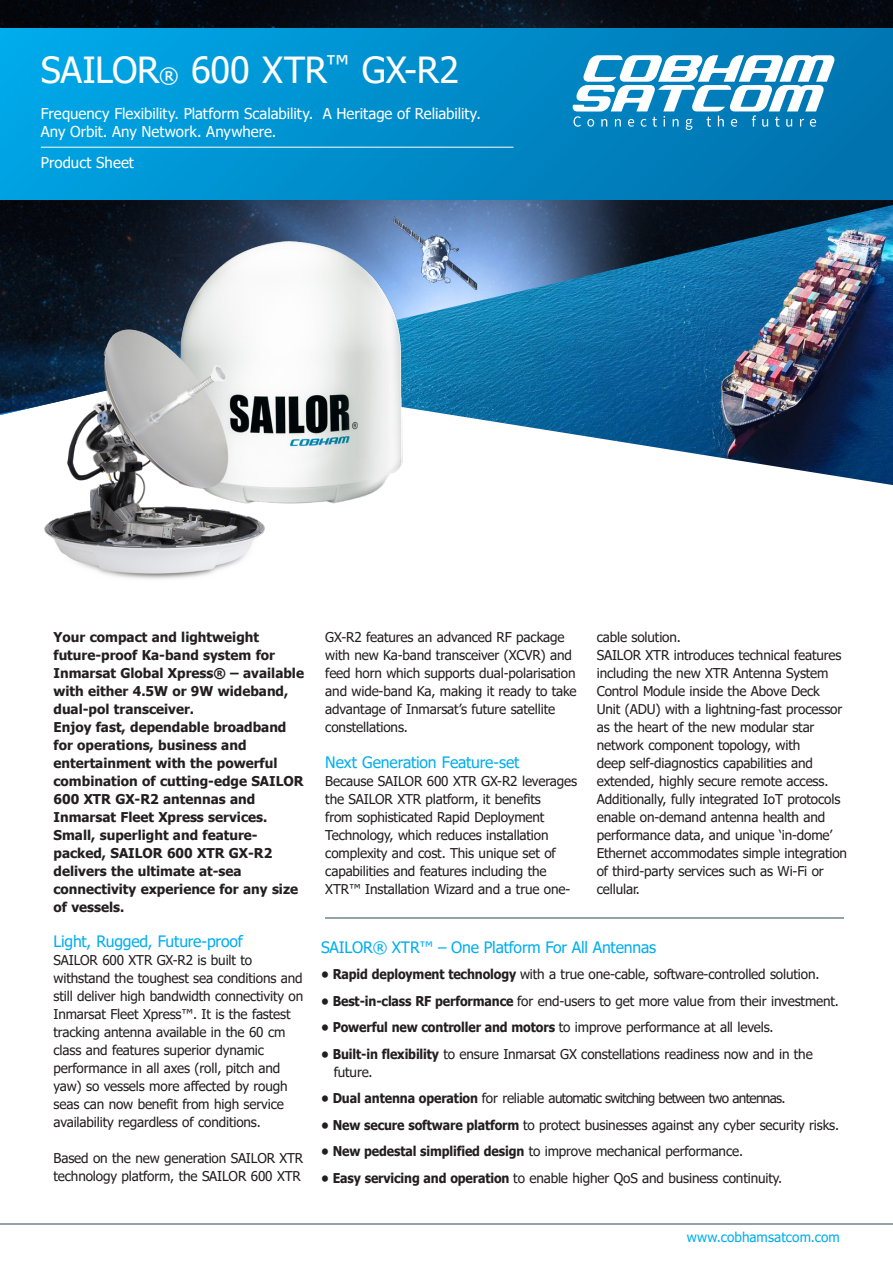
<style>
.page{position:relative;width:893px;height:1263px;background:#fff}
.page>*{position:absolute;margin:0;border:0;box-sizing:border-box;transform-origin:0 0}
.overskrift_produktna{font:36px "Tahoma";letter-spacing:-.005em;color:#fff}
._01_brød{font:15.75px "Tahoma";letter-spacing:-.01em;color:#00aeef}
._04_heder_brød{font:15px/18px "Tahoma";color:#fff}
._01_brød-2{font:13.5px/18px "Tahoma";letter-spacing:-.01em;color:#231f20}
._01_brød-3{font:700 13.5px/18px "Tahoma";color:#231f20}
._01_brød-4{font:13.5px "Tahoma";letter-spacing:-.05em;color:#231f20}
.t1{font:13.5px "Tahoma";letter-spacing:.005em;color:#00aeef}
.s1{font-size:21px}
.s2{font-weight:700}
</style>
<div class="page">
<hr style="left:0;top:1223px;width:893px;height:1px;background:#94a2aa">
<img style="left:0;top:0;width:893px;height:415px">
<img style="left:427px;top:205px;width:466px;height:280px">
<div style="left:0;top:29px;width:893px;height:170px;background:linear-gradient(to right,#00a7e7,#0070ac)"></div>
<hr style="left:41px;top:147px;width:472px;height:1px;background:#fff">
<img style="left:7px;top:168px;width:420px;height:411px">
<hr style="left:325px;top:917px;width:519px;height:2px;background:#94a2aa">
<svg style="left:572px;top:55px;width:269px;height:75px"></svg>
<p class="overskrift_produktna" style="left:41px;top:46px;width:420px">SAILOR<span class="s1">®</span> 600 XTR<sup>™</sup> GX-R2</p>
<p class="_04_heder_brød" style="left:41px;top:105px;width:442px">Frequency Flexibility. Platform Scalability. A Heritage of Reliability.<br>Any Orbit. Any Network. Anywhere.</p>
<p class="_04_heder_brød" style="left:41px;top:154px;width:95px">Product Sheet</p>
<p class="_01_brød-3" style="left:54px;top:628px;width:252px">Your compact and lightweight future-proof Ka-band system for<br>Inmarsat Global Xpress® – available with either 4.5W or 9W wideband, dual-pol transceiver.</p>
<p class="_01_brød-3" style="left:54px;top:718px;width:252px">Enjoy fast, dependable broadband for operations, business and entertainment with the powerful combination of cutting-edge SAILOR<br>600 XTR GX-R2 antennas and<br>Inmarsat Fleet Xpress services.<br>Small, superlight and feature&shy;packed, SAILOR 600 XTR GX-R2 delivers the ultimate at-sea connectivity experience for any size of vessels.</p>
<p class="_01_brød" style="left:54px;top:931px;width:191px">Light, Rugged, Future-proof</p>
<p class="_01_brød-2" style="left:54px;top:952px;width:251px">SAILOR 600 XTR GX-R2 is built to withstand the toughest sea conditions and still deliver high bandwidth connectivity on Inmarsat Fleet Xpress™. It is the fastest tracking antenna available in the 60 cm class and features superior dynamic performance in all axes (roll, pitch and yaw) so vessels more affected by rough seas can now benefit from high service availability regardless of conditions.</p>
<p class="_01_brød-2" style="left:54px;top:1150px;width:251px">Based on the new generation SAILOR XTR technology platform, the SAILOR 600 XTR</p>
<p class="_01_brød-2" style="left:325px;top:629px;width:253px">GX-R2 features an advanced RF package with new Ka-band transceiver (XCVR) and feed horn which supports dual-polarisation and wide-band Ka, making it ready to take advantage of Inmarsat’s future satellite constellations.</p>
<p class="_01_brød" style="left:325px;top:751px;width:196px">Next Generation Feature-set</p>
<p class="_01_brød-2" style="left:325px;top:773px;width:253px">Because SAILOR 600 XTR GX-R2 leverages the SAILOR XTR platform, it benefits<br>from sophisticated Rapid Deployment Technology, which reduces installation complexity and cost. This unique set of capabilities and features including the XTR™ Installation Wizard and a true one-</p>
<p class="_01_brød-2" style="left:597px;top:629px;width:86px">cable solution.</p>
<p class="_01_brød-2" style="left:597px;top:647px;width:252px">SAILOR XTR introduces technical features including the new XTR Antenna System Control Module inside the Above Deck<br>Unit (ADU) with a lightning-fast processor as the heart of the new modular star network component topology, with<br>deep self-diagnostics capabilities and extended, highly secure remote access.<br>Additionally, fully integrated IoT protocols enable on-demand antenna health and performance data, and unique ‘in-dome’ Ethernet accommodates simple integration of third-party services such as Wi-Fi or cellular.</p>
<p class="_01_brød" style="left:321px;top:937px;width:337px">SAILOR® XTR™ – One Platform For All Antennas</p>
<p class="_01_brød-2" style="left:321px;top:966px;width:500px"><span class="s2">• Rapid deployment technology</span> with a true one-cable, software-controlled solution.</p>
<p class="_01_brød-2" style="left:321px;top:993px;width:519px"><span class="s2">• Best-in-class RF performance</span> for end-users to get more value from their investment.</p>
<p class="_01_brød-2" style="left:321px;top:1019px;width:454px"><span class="s2">• Powerful new controller and motors</span> to improve performance at all levels.</p>
<p class="_01_brød-2" style="left:334px;top:1046px;width:480px;text-indent:-13px"><span class="s2">• Built-in flexibility</span> to ensure Inmarsat GX constellations readiness now and in the future.</p>
<p class="_01_brød-4" style="left:321px;top:1089px;width:466px"><span class="s2">• Dual antenna operation</span> for reliable automatic switching between two antennas.</p>
<p class="_01_brød-2" style="left:321px;top:1117px;width:520px"><span class="s2">• New secure software platform</span> to protect businesses against any cyber security risks.</p>
<p class="_01_brød-2" style="left:321px;top:1143px;width:424px"><span class="s2">• New pedestal simplified design</span> to improve mechanical performance.</p>
<p class="_01_brød-2" style="left:321px;top:1170px;width:463px"><span class="s2">• Easy servicing and operation</span> to enable higher QoS and business continuity.</p>
<p class="t1" style="left:687px;top:1228px;width:154px">www.cobhamsatcom.com</p>
</div>
